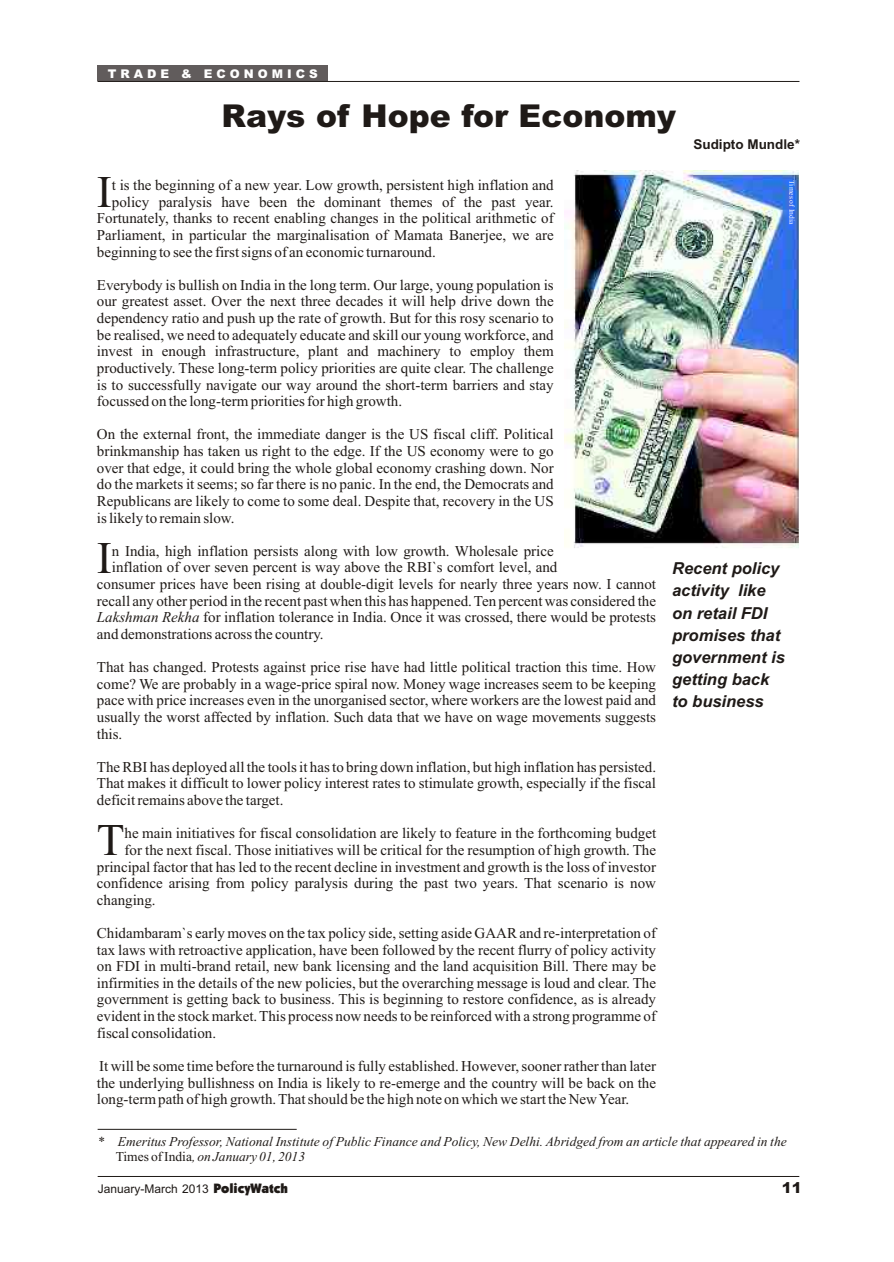
<style>
.page{position:relative;width:894px;height:1262px;background:#fff}
.page>*{position:absolute;margin:0;border:0;box-sizing:border-box;transform-origin:0 0}
.t1{font:45.3px "Times New Roman";color:#1f1a17}
.t2{font:900 31.5px "Arial";color:#1f1a17}
.t3{font:italic 700 16.5px/22px "Arial";color:#1f1a17}
.t4{font:15px/16.6px "Times New Roman";color:#1f1a17;text-align:justify}
.t5{font:900 15px "Arial";color:#1f1a17}
.t6{font:italic 13.5px/15px "Times New Roman";color:#1f1a17}
.t7{font:700 13.5px "Arial";color:#1f1a17}
.t8{font:12px "Arial";color:#1f1a17}
.t9{font:900 12px "Arial";color:#fff}
.t10{font:7.5px "Times New Roman";color:#fff}
.s1{font-style:italic}
.s2{font-style:normal}
.s3{font-family:"Kabel Ult BT";font-size:13.5px}
</style>
<div class="page">
<img style="left:565px;top:171px;width:234px;height:377px">
<hr style="left:98px;top:1176px;width:701px;height:1px;background:#1f1a17">
<svg style="left:97px;top:1128px;width:200px;height:2px"></svg>
<div style="left:97px;top:66px;width:231px;height:15px;background:#615c5c"></div>
<hr style="left:97px;top:81px;width:702px;height:1px;background:#1f1a17">
<p class="t9" style="left:108px;top:69px;width:211px">T R A D E &amp; E C O N O M I C S</p>
<h2 class="t2" style="left:222px;top:104px;width:456px">Rays of Hope for Economy</h2>
<p class="t7" style="left:693px;top:139px;width:108px">Sudipto Mundle*</p>
<h1 class="t1" style="left:97px;top:175px;width:17px">I</h1>
<p class="t4" style="left:112px;top:178px;width:443px">t is the beginning of a new year. Low growth, persistent high inflation and</p>
<p class="t10" style="left:795px;top:180px;width:45px;rotate:90deg">Times of India</p>
<p class="t4" style="left:97px;top:195px;width:458px;text-indent:15px">policy paralysis have been the dominant themes of the past year.<br>Fortunately, thanks to recent enabling changes in the political arithmetic of Parliament, in particular the marginalisation of Mamata Banerjee, we are beginning to see the first signs of an economic turnaround.</p>
<p class="t4" style="left:97px;top:278px;width:458px">Everybody is bullish on India in the long term. Our large, young population is our greatest asset. Over the next three decades it will help drive down the dependency ratio and push up the rate of growth. But for this rosy scenario to be realised, we need to adequately educate and skill our young workforce, and invest in enough infrastructure, plant and machinery to employ them productively. These long-term policy priorities are quite clear. The challenge is to successfully navigate our way around the short-term barriers and stay focussed on the long-term priorities for high growth.</p>
<p class="t4" style="left:97px;top:427px;width:458px">On the external front, the immediate danger is the US fiscal cliff. Political brinkmanship has taken us right to the edge. If the US economy were to go over that edge, it could bring the whole global economy crashing down. Nor do the markets it seems; so far there is no panic. In the end, the Democrats and Republicans are likely to come to some deal. Despite that, recovery in the US is likely to remain slow.</p>
<p class="t4" style="left:112px;top:544px;width:443px">n India, high inflation persists along with low growth. Wholesale price</p>
<h1 class="t1" style="left:97px;top:541px;width:17px">I</h1>
<p class="t4" style="left:97px;top:560px;width:561px;text-align:left;text-indent:15px">inflation of over seven percent is way above the RBI`s comfort level, and<br>consumer prices have been rising at double-digit levels for nearly three years now. I cannot recall any other period in the recent past when this has happened. Ten percent was considered the <span class="s1">Lakshman Rekha</span> for inflation tolerance in India. Once it was crossed, there would be protests and demonstrations across the country.</p>
<p class="t4" style="left:97px;top:660px;width:561px">That has changed. Protests against price rise have had little political traction this time. How come? We are probably in a wage-price spiral now. Money wage increases seem to be keeping pace with price increases even in the unorganised sector, where workers are the lowest paid and usually the worst affected by inflation. Such data that we have on wage movements suggests this.</p>
<p class="t4" style="left:97px;top:760px;width:561px">The RBI has deployed all the tools it has to bring down inflation, but high inflation has persisted.<br>That makes it difficult to lower policy interest rates to stimulate growth, especially if the fiscal deficit remains above the target.</p>
<p class="t4" style="left:125px;top:826px;width:533px">he main initiatives for fiscal consolidation are likely to feature in the forthcoming budget</p>
<p class="t3" style="left:672px;top:559px;width:114px">Recent policy activity like on retail FDI promises that government is getting back to business</p>
<h1 class="t1" style="left:97px;top:823px;width:29px">T</h1>
<p class="t4" style="left:97px;top:843px;width:561px;text-indent:28px">for the next fiscal. Those initiatives will be critical for the resumption of high growth. The principal factor that has led to the recent decline in investment and growth is the loss of investor confidence arising from policy paralysis during the past two years. That scenario is now changing.</p>
<p class="t4" style="left:97px;top:926px;width:561px">Chidambaram`s early moves on the tax policy side, setting aside GAAR and re-interpretation of tax laws with retroactive application, have been followed by the recent flurry of policy activity on FDI in multi-brand retail, new bank licensing and the land acquisition Bill. There may be infirmities in the details of the new policies, but the overarching message is loud and clear. The government is getting back to business. This is beginning to restore confidence, as is already evident in the stock market. This process now needs to be reinforced with a strong programme of fiscal consolidation.</p>
<p class="t4" style="left:97px;top:1059px;width:561px">It will be some time before the turnaround is fully established. However, sooner rather than later the underlying bullishness on India is likely to re-emerge and the country will be back on the long-term path of high growth. That should be the high note on which we start the New Year.</p>
<p class="t6" style="left:116px;top:1135px;width:673px;text-indent:-18px">* Emeritus Professor, National Institute of Public Finance and Policy, New Delhi. Abridged from an article that appeared in the<br><span class="s2">Times of India</span>, on January 01, 2013</p>
<p class="t8" style="left:98px;top:1184px;width:192px">January-March 2013 <span class="s3">PolicyWatch</span></p>
<p class="t5" style="left:782px;top:1182px;width:22px">11</p>
</div>
